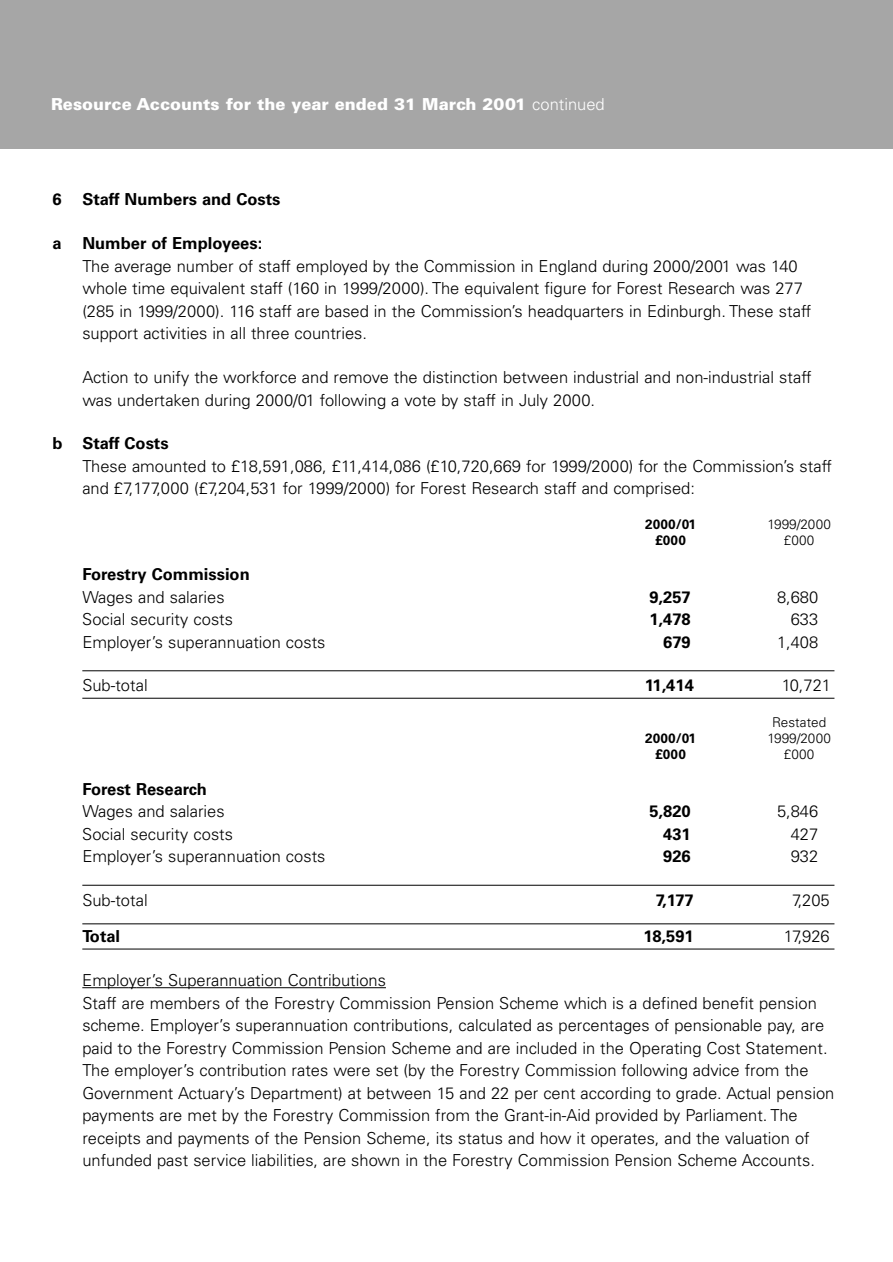
<style>
.page{position:relative;width:893px;height:1262px;background:#fff}
.page>*{position:absolute;margin:0;border:0;box-sizing:border-box;transform-origin:0 0}
.t1{font:300 16.5px/22.5px "Univers";color:#000}
.t2{font:700 16.5px "Univers";color:#000}
.t3{font:900 16.5px "Univers";color:#fff}
.t4{font:300 13.5px "Univers";color:#000}
.t5{font:700 13.5px "Univers";letter-spacing:.02em;color:#000}
.s1{font-weight:300}
</style>
<div class="page">
<div style="left:0;top:0;width:892px;height:149px;background:#a6a6a6"></div>
<hr style="left:82px;top:670px;width:752px;height:1px;background:#000">
<hr style="left:82px;top:698px;width:752px;height:1px;background:#000">
<hr style="left:82px;top:885px;width:752px;height:1px;background:#000">
<hr style="left:82px;top:923px;width:752px;height:1px;background:#000">
<hr style="left:82px;top:948px;width:752px;height:1px;background:#000">
<hr style="left:82px;top:987px;width:47px;height:1px;background:#000">
<svg style="left:129px;top:987px;width:26px;height:1px"></svg>
<hr style="left:155px;top:987px;width:231px;height:1px;background:#000">
<p class="t3" style="left:51px;top:98px;width:555px">Resource Accounts for the year ended 31 March 2001 <span class="s1">continued</span></p>
<p class="t2" style="left:53px;top:193px;width:229px">6 Staff Numbers and Costs</p>
<p class="t2" style="left:53px;top:237px;width:211px">a Number of Employees:</p>
<p class="t1" style="left:82px;top:256px;width:730px">The average number of staff employed by the Commission in England during 2000/2001 was 140 whole time equivalent staff (160 in 1999/2000). The equivalent figure for Forest Research was 277 (285 in 1999/2000). 116 staff are based in the Commission’s headquarters in Edinburgh. These staff support activities in all three countries.</p>
<p class="t1" style="left:82px;top:367px;width:731px">Action to unify the workforce and remove the distinction between industrial and non-industrial staff was undertaken during 2000/01 following a vote by staff in July 2000.</p>
<p class="t2" style="left:53px;top:437px;width:117px">b Staff Costs</p>
<p class="t1" style="left:82px;top:456px;width:751px">These amounted to £18,591,086, £11,414,086 (£10,720,669 for 1999/2000) for the Commission’s staff and £7,177,000 (£7,204,531 for 1999/2000) for Forest Research staff and comprised:</p>
<p class="t5" style="left:645px;top:519px;width:52px">2000/01</p>
<p class="t4" style="left:767px;top:519px;width:65px">1999/2000</p>
<p class="t5" style="left:655px;top:535px;width:32px">£000</p>
<p class="t4" style="left:783px;top:535px;width:32px">£000</p>
<p class="t2" style="left:82px;top:568px;width:169px">Forestry Commission</p>
<p class="t1" style="left:82px;top:587px;width:144px">Wages and salaries</p>
<p class="t2" style="left:649px;top:591px;width:43px">9,257</p>
<p class="t1" style="left:777px;top:587px;width:43px">8,680</p>
<p class="t1" style="left:82px;top:609px;width:152px">Social security costs</p>
<p class="t2" style="left:649px;top:613px;width:43px">1,478</p>
<p class="t1" style="left:790px;top:609px;width:29px">633</p>
<p class="t1" style="left:82px;top:632px;width:244px">Employer’s superannuation costs</p>
<p class="t2" style="left:663px;top:636px;width:29px">679</p>
<p class="t1" style="left:777px;top:632px;width:43px">1,408</p>
<p class="t1" style="left:82px;top:676px;width:67px">Sub-total</p>
<p class="t2" style="left:645px;top:679px;width:50px">11,414</p>
<p class="t1" style="left:781px;top:676px;width:51px">10,721</p>
<p class="t4" style="left:772px;top:717px;width:56px">Restated</p>
<p class="t5" style="left:645px;top:733px;width:52px">2000/01</p>
<p class="t4" style="left:767px;top:733px;width:65px">1999/2000</p>
<p class="t5" style="left:655px;top:749px;width:32px">£000</p>
<p class="t4" style="left:783px;top:749px;width:32px">£000</p>
<p class="t2" style="left:82px;top:782px;width:126px">Forest Research</p>
<p class="t1" style="left:82px;top:801px;width:144px">Wages and salaries</p>
<p class="t2" style="left:649px;top:805px;width:43px">5,820</p>
<p class="t1" style="left:777px;top:801px;width:43px">5,846</p>
<p class="t1" style="left:82px;top:824px;width:152px">Social security costs</p>
<p class="t2" style="left:663px;top:827px;width:29px">431</p>
<p class="t1" style="left:790px;top:824px;width:29px">427</p>
<p class="t1" style="left:82px;top:846px;width:244px">Employer’s superannuation costs</p>
<p class="t2" style="left:663px;top:850px;width:29px">926</p>
<p class="t1" style="left:790px;top:846px;width:29px">932</p>
<p class="t1" style="left:82px;top:890px;width:67px">Sub-total</p>
<p class="t2" style="left:655px;top:894px;width:39px">7,177</p>
<p class="t1" style="left:792px;top:890px;width:39px">7,205</p>
<p class="t2" style="left:82px;top:930px;width:39px">Total</p>
<p class="t2" style="left:643px;top:930px;width:52px">18,591</p>
<p class="t1" style="left:784px;top:926px;width:47px">17,926</p>
<p class="t1" style="left:82px;top:970px;width:753px">Employer’s Superannuation Contributions<br>Staff are members of the Forestry Commission Pension Scheme which is a defined benefit pension scheme. Employer’s superannuation contributions, calculated as percentages of pensionable pay, are paid to the Forestry Commission Pension Scheme and are included in the Operating Cost Statement.<br>The employer’s contribution rates were set (by the Forestry Commission following advice from the Government Actuary’s Department) at between 15 and 22 per cent according to grade. Actual pension payments are met by the Forestry Commission from the Grant-in-Aid provided by Parliament. The receipts and payments of the Pension Scheme, its status and how it operates, and the valuation of unfunded past service liabilities, are shown in the Forestry Commission Pension Scheme Accounts.</p>
</div>
